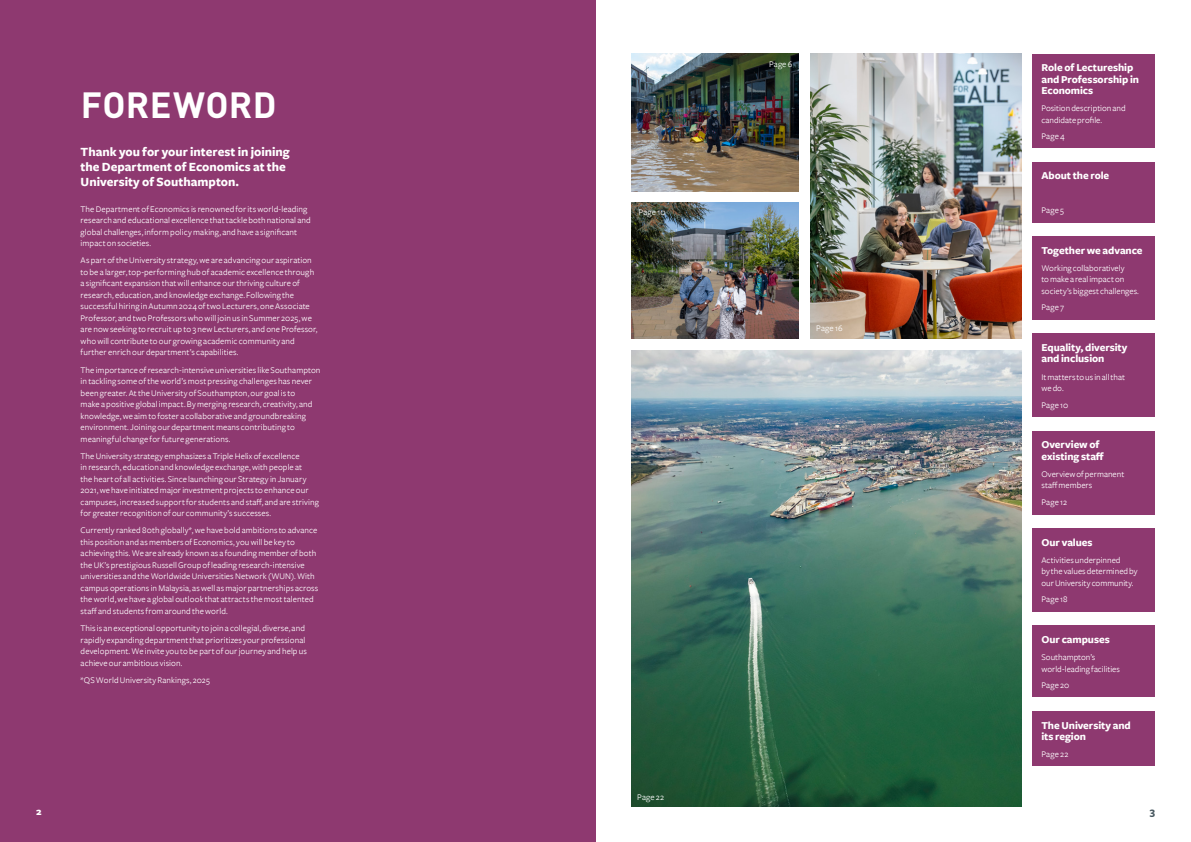
<style>
.page{position:relative;width:1191px;height:842px;background:#fff}
.page>*{position:absolute;margin:0;border:0;box-sizing:border-box;transform-origin:0 0}
.t1{font:700 36px "DINOT";letter-spacing:.01em;color:#fff}
.t2{font:700 13px/15px "Freight Sans";color:#fff}
.t3{font:700 11px/11.5px "Freight Sans";letter-spacing:-.005em;color:#fff}
.t4{font:700 11px "Freight Sans";color:#495961}
.t5{font:9px/11.5px "Freight Sans";letter-spacing:.01em;color:#fff}
</style>
<div class="page">
<div style="left:0;top:0;width:595px;height:842px;background:#8e3970"></div>
<div style="left:1033px;top:236px;width:122px;height:83px;background:#8e3970"></div>
<div style="left:1033px;top:162px;width:122px;height:60px;background:#8e3970"></div>
<div style="left:1033px;top:334px;width:122px;height:83px;background:#8e3970"></div>
<div style="left:1033px;top:431px;width:122px;height:83px;background:#8e3970"></div>
<div style="left:1033px;top:54px;width:122px;height:94px;background:#8e3970"></div>
<div style="left:1033px;top:626px;width:122px;height:71px;background:#8e3970"></div>
<div style="left:1033px;top:711px;width:122px;height:55px;background:#8e3970"></div>
<div style="left:1033px;top:528px;width:122px;height:83px;background:#8e3970"></div>
<img style="left:631px;top:350px;width:390px;height:456px">
<img style="left:631px;top:54px;width:167px;height:137px">
<img style="left:810px;top:54px;width:211px;height:284px">
<img style="left:631px;top:203px;width:167px;height:135px">
<h1 class="t1" style="left:81px;top:82px;width:197px">FOREWORD</h1>
<h2 class="t2" style="left:81px;top:145px;width:211px">Thank you for your interest in joining the Department of Economics at the<br>University of Southampton.</h2>
<p class="t5" style="left:81px;top:203px;width:231px">The Department of Economics is renowned for its world-leading research and educational excellence that tackle both national and global challenges, inform policy making, and have a significant impact on societies.</p>
<p class="t5" style="left:81px;top:255px;width:238px">As part of the University strategy, we are advancing our aspiration to be a larger, top-performing hub of academic excellence through a significant expansion that will enhance our thriving culture of research, education, and knowledge exchange. Following the successful hiring in Autumn 2024 of two Lecturers, one Associate Professor, and two Professors who will join us in Summer 2025, we are now seeking to recruit up to 3 new Lecturers, and one Professor, who will contribute to our growing academic community and further enrich our department’s capabilities.</p>
<p class="t5" style="left:81px;top:364px;width:241px">The importance of research-intensive universities like Southampton in tackling some of the world’s most pressing challenges has never been greater. At the University of Southampton, our goal is to<br>make a positive global impact. By merging research, creativity, and knowledge, we aim to foster a collaborative and groundbreaking environment. Joining our department means contributing to meaningful change for future generations.</p>
<p class="t5" style="left:81px;top:450px;width:240px">The University strategy emphasizes a Triple Helix of excellence<br>in research, education and knowledge exchange, with people at<br>the heart of all activities. Since launching our Strategy in January 2021, we have initiated major investment projects to enhance our campuses, increased support for students and staff, and are striving for greater recognition of our community’s successes.</p>
<p class="t5" style="left:81px;top:525px;width:239px">Currently ranked 80th globally*, we have bold ambitions to advance this position and as members of Economics, you will be key to achieving this. We are already known as a founding member of both the UK’s prestigious Russell Group of leading research-intensive universities and the Worldwide Universities Network (WUN). With campus operations in Malaysia, as well as major partnerships across the world, we have a global outlook that attracts the most talented staff and students from around the world.</p>
<p class="t5" style="left:81px;top:623px;width:228px">This is an exceptional opportunity to join a collegial, diverse, and rapidly expanding department that prioritizes your professional development. We invite you to be part of our journey and help us achieve our ambitious vision.</p>
<p class="t5" style="left:81px;top:674px;width:131px">*QS World University Rankings, 2025</p>
<p class="t5" style="left:638px;top:206px;width:28px">Page 10</p>
<p class="t5" style="left:769px;top:58px;width:25px">Page 6</p>
<p class="t5" style="left:816px;top:323px;width:28px">Page 16</p>
<p class="t5" style="left:637px;top:791px;width:28px">Page 22</p>
<p class="t3" style="left:1041px;top:62px;width:99px">Role of Lectureship and Professorship in<br>Economics</p>
<p class="t5" style="left:1041px;top:103px;width:86px">Position description and candidateprofile.</p>
<p class="t5" style="left:1041px;top:131px;width:25px">Page 4</p>
<p class="t3" style="left:1041px;top:170px;width:69px">About the role</p>
<p class="t5" style="left:1041px;top:204px;width:24px">Page 5</p>
<p class="t3" style="left:1041px;top:245px;width:103px">Together we advance</p>
<p class="t5" style="left:1041px;top:262px;width:99px">Working collaboratively<br>to make a real impact on society’s biggest challenges.</p>
<p class="t5" style="left:1041px;top:302px;width:24px">Page 7</p>
<p class="t3" style="left:1041px;top:342px;width:88px">Equality, diversity and inclusion</p>
<p class="t5" style="left:1041px;top:371px;width:85px">It matters to us in all that wedo.</p>
<p class="t5" style="left:1041px;top:399px;width:28px">Page 10</p>
<p class="t3" style="left:1041px;top:439px;width:64px">Overview of existing staff</p>
<p class="t5" style="left:1041px;top:468px;width:84px">Overview of permanent staff members</p>
<p class="t5" style="left:1041px;top:496px;width:27px">Page 12</p>
<p class="t3" style="left:1041px;top:537px;width:53px">Our values</p>
<p class="t5" style="left:1041px;top:554px;width:98px">Activities underpinned<br>by the values determined by our University community.</p>
<p class="t5" style="left:1041px;top:594px;width:28px">Page 18</p>
<p class="t3" style="left:1041px;top:634px;width:70px">Our campuses</p>
<p class="t5" style="left:1041px;top:652px;width:80px">Southampton’s world-leading facilities</p>
<p class="t5" style="left:1041px;top:680px;width:29px">Page 20</p>
<p class="t3" style="left:1041px;top:720px;width:91px">The University and its region</p>
<p class="t5" style="left:1041px;top:748px;width:28px">Page 22</p>
<p class="t3" style="left:36px;top:806px;width:7px">2</p>
<p class="t4" style="left:1149px;top:806px;width:7px">3</p>
</div>
